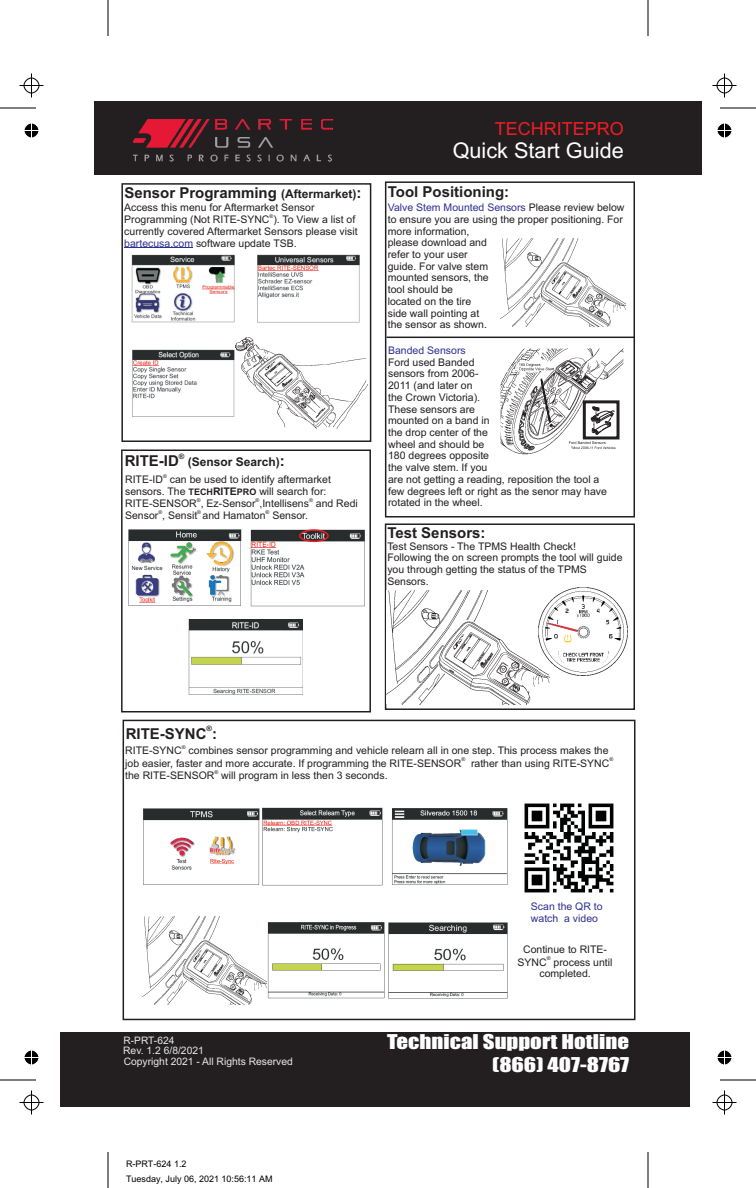
<style>
.page{position:relative;width:756px;height:1188px;background:#fff}
.page>*{position:absolute;margin:0;border:0;box-sizing:border-box;transform-origin:0 0}
.t1{font:21.75px "Arial";color:#fff}
.t2{font:18.9px/23px "Impact";color:#fff;text-align:right;scale:1.21 1}
.t3{font:18px "Arial";color:#ee1d23}
.t4{font:700 15px "Arial";color:#231f20}
.t5{font:700 12px "Arial";color:#231f20}
.t6{font:10.5px/11.7px "Arial";color:#231f20}
.t7{font:10.5px/11.7px "Arial";color:#2e3092}
.t8{font:10.35px/10.8px "Arial";color:#e6e7e9}
.t9{font:9px/15px "Arial";color:#000}
.t10{font:700 7.5px "Arial";color:#231f20}
.t11{font:5.25px "Arial";color:#231f20}
.s1{font-size:12px}
.s2{color:#2d3291}
.s3{font-size:15px}
.s4{font-weight:700;font-size:9px}
.s5{font-weight:700}
.s6{color:#2e3092}
</style>
<div class="page">
<div style="left:385px;top:523px;width:250px;height:187px;border:1px solid #231f20"></div>
<div style="left:385px;top:181px;width:250px;height:337px;border:1px solid #231f20"></div>
<img style="left:386px;top:591px;width:163px;height:113px">
<img style="left:539px;top:588px;width:89px;height:88px">
<div style="left:94px;top:102px;width:608px;height:73px;background:#231f20"></div>
<div style="left:60px;top:1033px;width:630px;height:74px;background:#231f20"></div>
<svg style="left:501px;top:348px;width:122px;height:107px"></svg>
<div style="left:121px;top:450px;width:250px;height:262px;border:1px solid #231f20"></div>
<div style="left:123px;top:720px;width:512px;height:300px;border:1px solid #231f20"></div>
<img style="left:524px;top:803px;width:90px;height:90px">
<img style="left:133px;top:120px;width:199px;height:42px">
<div style="left:121px;top:183px;width:250px;height:259px;border:1px solid #231f20"></div>
<hr style="left:387px;top:337px;width:248px;height:1px;background:#231f20">
<img style="left:501px;top:239px;width:124px;height:88px">
<hr style="left:124px;top:248px;width:69px;height:1px;background:#2d3291">
<img style="left:236px;top:337px;width:132px;height:92px">
<img style="left:128px;top:529px;width:114px;height:77px">
<img style="left:250px;top:529px;width:115px;height:78px">
<img style="left:189px;top:619px;width:114px;height:76px">
<img style="left:257px;top:254px;width:103px;height:69px">
<img style="left:132px;top:349px;width:103px;height:68px">
<img style="left:131px;top:254px;width:104px;height:69px">
<img style="left:143px;top:807px;width:240px;height:79px">
<img style="left:392px;top:808px;width:116px;height:77px">
<img style="left:267px;top:922px;width:118px;height:77px">
<img style="left:388px;top:922px;width:120px;height:77px">
<img style="left:142px;top:917px;width:125px;height:88px">
<div style="left:299px;top:529px;width:30px;height:13px;border:1px solid #ee1d23;border-radius:50%"></div>
<hr style="left:0;top:1080px;width:36px;height:1px;background:#000">
<hr style="left:108px;top:1152px;width:1px;height:36px;background:#000">
<hr style="left:0;top:108px;width:36px;height:1px;background:#000">
<hr style="left:108px;top:0;width:1px;height:36px;background:#000">
<hr style="left:720px;top:108px;width:36px;height:1px;background:#000">
<hr style="left:648px;top:0;width:1px;height:36px;background:#000">
<hr style="left:720px;top:1080px;width:36px;height:1px;background:#000">
<hr style="left:648px;top:1152px;width:1px;height:36px;background:#000">
<svg style="left:20px;top:1090px;width:24px;height:24px"></svg>
<svg style="left:20px;top:74px;width:24px;height:24px"></svg>
<svg style="left:712px;top:74px;width:24px;height:24px"></svg>
<svg style="left:712px;top:1090px;width:24px;height:24px"></svg>
<svg style="left:24px;top:1050px;width:15px;height:15px"></svg>
<svg style="left:24px;top:123px;width:15px;height:15px"></svg>
<svg style="left:717px;top:123px;width:15px;height:15px"></svg>
<svg style="left:717px;top:1050px;width:15px;height:15px"></svg>
<h3 class="t3" style="left:495px;top:122px;width:131px">TECHRITEPRO</h3>
<h1 class="t1" style="left:453px;top:142px;width:173px">Quick Start Guide</h1>
<h3 class="t4" style="left:124px;top:187px;width:239px">Sensor Programming <span class="s1">(Aftermarket)</span>:</h3>
<h3 class="t4" style="left:388px;top:186px;width:123px">Tool Positioning:</h3>
<p class="t6" style="left:124px;top:202px;width:192px">Access this menu for Aftermarket Sensor</p>
<p class="t11" style="left:270px;top:214px;width:5px">®</p>
<p class="t6" style="left:124px;top:215px;width:235px">Programming (Not RITE-SYNC ). To View a list of currently covered Aftermarket Sensors please visit <span class="s2">bartecusa.com</span> software update TSB.</p>
<p class="t10" style="left:179px;top:453px;width:7px">®</p>
<p class="t5" style="left:125px;top:458px;width:162px"><span class="s3">RITE-ID</span> (Sensor Search)<span class="s3">:</span></p>
<p class="t11" style="left:163px;top:474px;width:5px">®</p>
<p class="t6" style="left:125px;top:474px;width:207px">RITE-ID can be used to identify aftermarket sensors. The <span class="s4">TECH</span><span class="s5">RITE</span><span class="s4">PRO</span> will search for:</p>
<p class="t11" style="left:197px;top:498px;width:5px">®</p>
<p class="t11" style="left:256px;top:498px;width:5px">®</p>
<p class="t11" style="left:309px;top:498px;width:5px">®</p>
<p class="t6" style="left:125px;top:498px;width:234px">RITE-SENSOR , Ez-Sensor ,Intellisens and Redi</p>
<p class="t11" style="left:158px;top:510px;width:5px">®</p>
<p class="t11" style="left:197px;top:510px;width:5px">®</p>
<p class="t11" style="left:266px;top:510px;width:5px">®</p>
<p class="t6" style="left:125px;top:510px;width:184px">Sensor , Sensit and Hamaton Sensor.</p>
<p class="t6" style="left:388px;top:202px;width:238px"><span class="s6">Valve Stem Mounted Sensors</span> Please review below to ensure you are using the proper positioning. For more information,<br>please download and<br>refer to your user<br>guide. For valve stem<br>mounted sensors, the<br>tool should be<br>located on the tire<br>side wall pointing at<br>the sensor as shown.</p>
<p class="t7" style="left:388px;top:345px;width:79px">Banded Sensors</p>
<p class="t6" style="left:388px;top:357px;width:220px">Ford used Banded<br>sensors from 2006-<br>2011 (and later on<br>the Crown Victoria).<br>These sensors are<br>mounted on a band in<br>the drop center of the<br>wheel and should be<br>180 degrees opposite<br>the valve stem. If you<br>are not getting a reading, reposition the tool a few degrees left or right as the senor may have rotated in the wheel.</p>
<h3 class="t4" style="left:387px;top:527px;width:100px">Test Sensors:</h3>
<p class="t6" style="left:387px;top:541px;width:237px">Test Sensors - The TPMS Health Check!<br>Following the on screen prompts the tool will guide you through getting the status of the TPMS Sensors.</p>
<p class="t10" style="left:207px;top:726px;width:7px">®</p>
<h3 class="t4" style="left:126px;top:728px;width:93px">RITE-SYNC :</h3>
<p class="t11" style="left:182px;top:745px;width:5px">®</p>
<p class="t6" style="left:125px;top:746px;width:485px">RITE-SYNC combines sensor programming and vehicle relearn all in one step. This process makes the</p>
<p class="t11" style="left:461px;top:758px;width:5px">®</p>
<p class="t11" style="left:609px;top:758px;width:5px">®</p>
<p class="t6" style="left:125px;top:758px;width:486px;line-height:12.3px">job easier, faster and more accurate. If programming the RITE-SENSOR rather than using RITE-SYNC the RITE-SENSOR</p>
<p class="t11" style="left:214px;top:770px;width:5px">®</p>
<p class="t6" style="left:221px;top:770px;width:168px">will program in less then 3 seconds.</p>
<p class="t7" style="left:531px;top:901px;width:73px">Scan the QR to watch a video</p>
<p class="t6" style="left:523px;top:945px;width:86px">Continue to RITE-</p>
<p class="t11" style="left:547px;top:957px;width:5px">®</p>
<p class="t6" style="left:518px;top:957px;width:96px;text-align:center">SYNC process until completed.</p>
<p class="t8" style="left:123px;top:1036px;width:171px">R-PRT-624<br>Rev. 1.2 6/8/2021<br>Copyright 2021 - All Rights Reserved</p>
<h2 class="t2" style="left:387px;top:1031px;width:201px">Technical Support Hotline (866) 407-8767</h2>
<p class="t9" style="left:126px;top:1157px;width:148px">R-PRT-624 1.2<br>Tuesday, July 06, 2021 10:56:11 AM</p>
</div>
